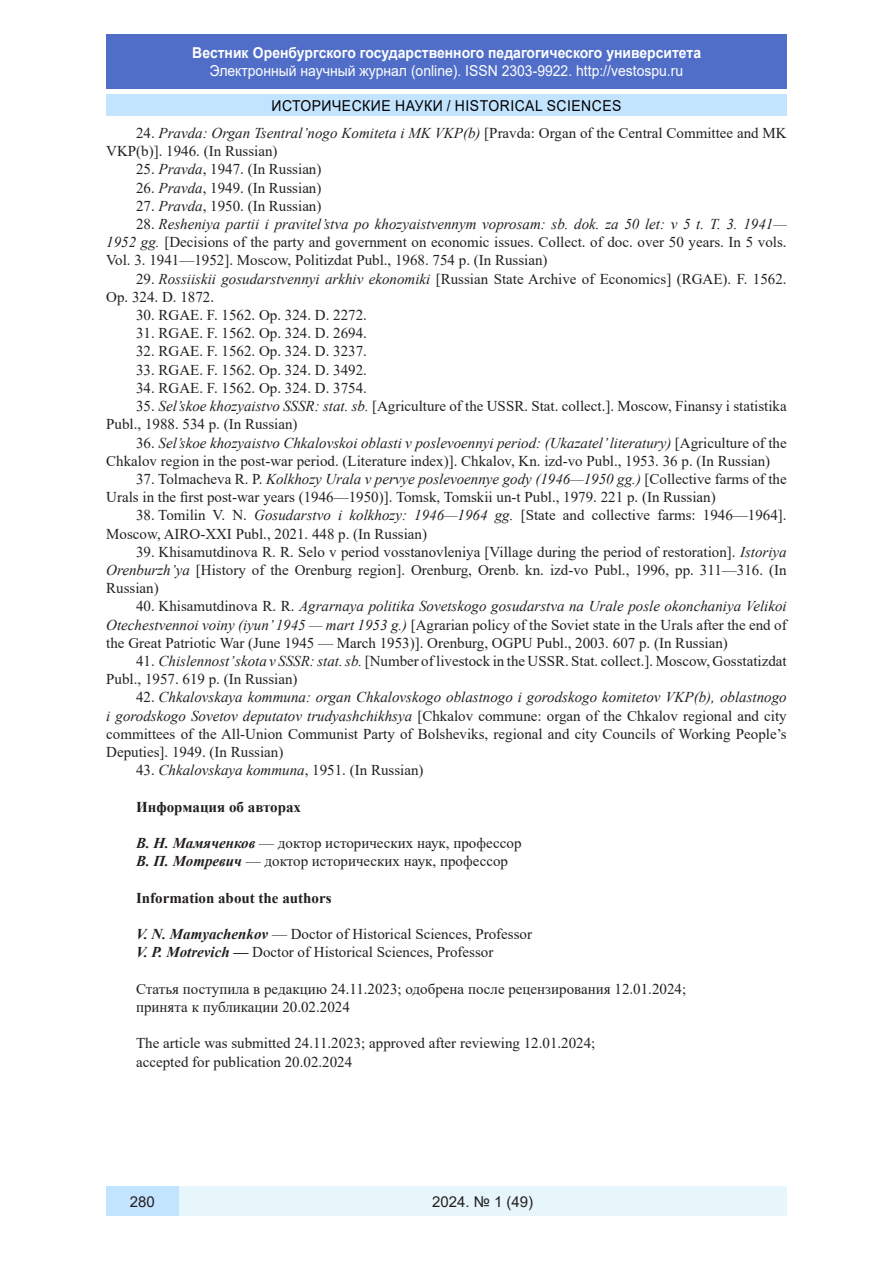
<style>
.page{position:relative;width:893px;height:1263px;background:#fff}
.page>*{position:absolute;margin:0;border:0;box-sizing:border-box;transform-origin:0 0}
.литература{font:15px/18.1px "Times New Roman";color:#231f20}
.t1{font:15px "Arial";color:#fff;scale:.93 1}
.t2{font:700 15px "Arial";color:#fff;scale:.93 1}
.литература-2{font:700 15px "Times New Roman";color:#231f20}
.t3{font:15px "Arial";letter-spacing:.035em;color:#000;scale:.93 1}
.t4{font:15px "Arial";color:#231f20}
.s1{font-style:italic}
.s2{font-weight:700;font-style:italic}
.s3{font-weight:700}
</style>
<div class="page">
<div style="left:106px;top:34px;width:681px;height:55px;background:#506ec8"></div>
<div style="left:106px;top:95px;width:681px;height:21px;background:#c3e4ff"></div>
<div style="left:179px;top:1186px;width:608px;height:30px;background:#e6f6fb"></div>
<div style="left:106px;top:1186px;width:73px;height:30px;background:#c3e4ff"></div>
<p class="t2" style="left:192px;top:42px;width:549px">Вестник Оренбургского государственного педагогического университета</p>
<p class="t1" style="left:210px;top:60px;width:511px">Электронный научный журнал (online). ISSN 2303-9922. http://vestospu.ru</p>
<p class="t3" style="left:271px;top:95px;width:378px">ИСТОРИЧЕСКИЕ НАУКИ / HISTORICAL SCIENCES</p>
<p class="литература" style="left:106px;top:123px;width:682px;text-indent:30px">24. <span class="s1">Pravda: Organ Tsentral’nogo Komiteta i MK VKP(b)</span> [Pravda: Organ of the Central Committee and MK<br>VKP(b)]. 1946. (In Russian)</p>
<p class="литература" style="left:136px;top:160px;width:187px">25. <span class="s1">Pravda</span>, 1947. (In Russian)</p>
<p class="литература" style="left:136px;top:178px;width:187px">26. <span class="s1">Pravda</span>, 1949. (In Russian)</p>
<p class="литература" style="left:136px;top:196px;width:187px">27. <span class="s1">Pravda</span>, 1950. (In Russian)</p>
<p class="литература" style="left:106px;top:214px;width:682px;text-align:justify;text-indent:30px">28. <span class="s1">Resheniya partii i pravitel’stva po khozyaistvennym voprosam: sb. dok. za 50 let: v 5 t. T. 3. 1941— 1952 gg.</span> [Decisions of the party and government on economic issues. Collect. of doc. over 50 years. In 5 vols.<br>Vol. 3. 1941—1952]. Moscow, Politizdat Publ., 1968. 754 p. (In Russian)</p>
<p class="литература" style="left:106px;top:269px;width:682px;text-indent:30px">29. <span class="s1">Rossiiskii gosudarstvennyi arkhiv ekonomiki</span> [Russian State Archive of Economics] (RGAE). F. 1562.<br>Op. 324. D. 1872.</p>
<p class="литература" style="left:136px;top:305px;width:232px">30. RGAE. F. 1562. Op. 324. D. 2272.</p>
<p class="литература" style="left:136px;top:324px;width:232px">31. RGAE. F. 1562. Op. 324. D. 2694.</p>
<p class="литература" style="left:136px;top:342px;width:232px">32. RGAE. F. 1562. Op. 324. D. 3237.</p>
<p class="литература" style="left:136px;top:360px;width:232px">33. RGAE. F. 1562. Op. 324. D. 3492.</p>
<p class="литература" style="left:136px;top:378px;width:232px">34. RGAE. F. 1562. Op. 324. D. 3754.</p>
<p class="литература" style="left:106px;top:396px;width:682px;text-indent:30px">35. <span class="s1">Sel’skoe khozyaistvo SSSR: stat. sb.</span> [Agriculture of the USSR. Stat. collect.]. Moscow, Finansy i statistika<br>Publ., 1988. 534 p. (In Russian)</p>
<p class="литература" style="left:106px;top:433px;width:682px;text-indent:30px">36. <span class="s1">Sel’skoe khozyaistvo Chkalovskoi oblasti v poslevoennyi period: (Ukazatel’ literatury)</span> [Agriculture of the<br>Chkalov region in the post-war period. (Literature index)]. Chkalov, Kn. izd-vo Publ., 1953. 36 p. (In Russian)</p>
<p class="литература" style="left:106px;top:469px;width:682px;text-indent:30px">37. Tolmacheva R. P. <span class="s1">Kolkhozy Urala v pervye poslevoennye gody (1946—1950 gg.)</span> [Collective farms of the<br>Urals in the first post-war years (1946—1950)]. Tomsk, Tomskii un-t Publ., 1979. 221 p. (In Russian)</p>
<p class="литература" style="left:106px;top:506px;width:682px;text-indent:30px">38. Tomilin V. N. <span class="s1">Gosudarstvo i kolkhozy: 1946—1964 gg.</span> [State and collective farms: 1946—1964].<br>Moscow, AIRO-XXI Publ., 2021. 448 p. (In Russian)</p>
<p class="литература" style="left:106px;top:542px;width:682px;text-align:justify;text-indent:30px">39. Khisamutdinova R. R. Selo v period vosstanovleniya [Village during the period of restoration]. <span class="s1">Istoriya Orenburzh’ya</span> [History of the Orenburg region]. Orenburg, Orenb. kn. izd-vo Publ., 1996, pp. 311—316. (In Russian)</p>
<p class="литература" style="left:106px;top:597px;width:682px;text-align:justify;text-indent:30px">40. Khisamutdinova R. R. <span class="s1">Agrarnaya politika Sovetskogo gosudarstva na Urale posle okonchaniya Velikoi Otechestvennoi voiny (iyun’ 1945 — mart 1953 g.)</span> [Agrarian policy of the Soviet state in the Urals after the end of the Great Patriotic War (June 1945 — March 1953)]. Orenburg, OGPU Publ., 2003. 607 p. (In Russian)</p>
<p class="литература" style="left:106px;top:651px;width:682px;text-indent:30px">41. <span class="s1">Chislennost’ skota v SSSR: stat. sb.</span> [Number of livestock in the USSR. Stat. collect.]. Moscow, Gosstatizdat<br>Publ., 1957. 619 p. (In Russian)</p>
<p class="литература" style="left:106px;top:688px;width:682px;text-align:justify;text-indent:30px">42. <span class="s1">Chkalovskaya kommuna: organ Chkalovskogo oblastnogo i gorodskogo komitetov VKP(b), oblastnogo i gorodskogo Sovetov deputatov trudyashchikhsya</span> [Chkalov commune: organ of the Chkalov regional and city committees of the All-Union Communist Party of Bolsheviks, regional and city Councils of Working People’s Deputies]. 1949. (In Russian)</p>
<p class="литература" style="left:136px;top:761px;width:289px">43. <span class="s1">Chkalovskaya kommuna</span>, 1951. (In Russian)</p>
<p class="литература-2" style="left:136px;top:796px;width:167px">Информация об авторах</p>
<p class="литература" style="left:136px;top:833px;width:387px"><span class="s2">В. Н. Мамяченков</span> — доктор исторических наук, профессор</p>
<p class="литература" style="left:136px;top:852px;width:374px"><span class="s2">В. П. Мотревич</span> — доктор исторических наук, профессор</p>
<p class="литература-2" style="left:136px;top:887px;width:197px">Information about the authors</p>
<p class="литература" style="left:136px;top:924px;width:397px"><span class="s2">V. N. Mamyachenkov</span> — Doctor of Historical Sciences, Professor</p>
<p class="литература" style="left:136px;top:943px;width:359px"><span class="s2">V. P. Motrevich</span> <span class="s3">—</span> Doctor of Historical Sciences, Professor</p>
<p class="литература" style="left:136px;top:979px;width:552px">Статья поступила в редакцию 24.11.2023; одобрена после рецензирования 12.01.2024;</p>
<p class="литература" style="left:136px;top:997px;width:215px">принята к публикации 20.02.2024</p>
<p class="литература" style="left:136px;top:1034px;width:461px">The article was submitted 24.11.2023; approved after reviewing 12.01.2024;</p>
<p class="литература" style="left:136px;top:1052px;width:218px">accepted for publication 20.02.2024</p>
<p class="t4" style="left:130px;top:1191px;width:27px">280</p>
<p class="t4" style="left:432px;top:1192px;width:103px">2024. № 1 (49)</p>
</div>
